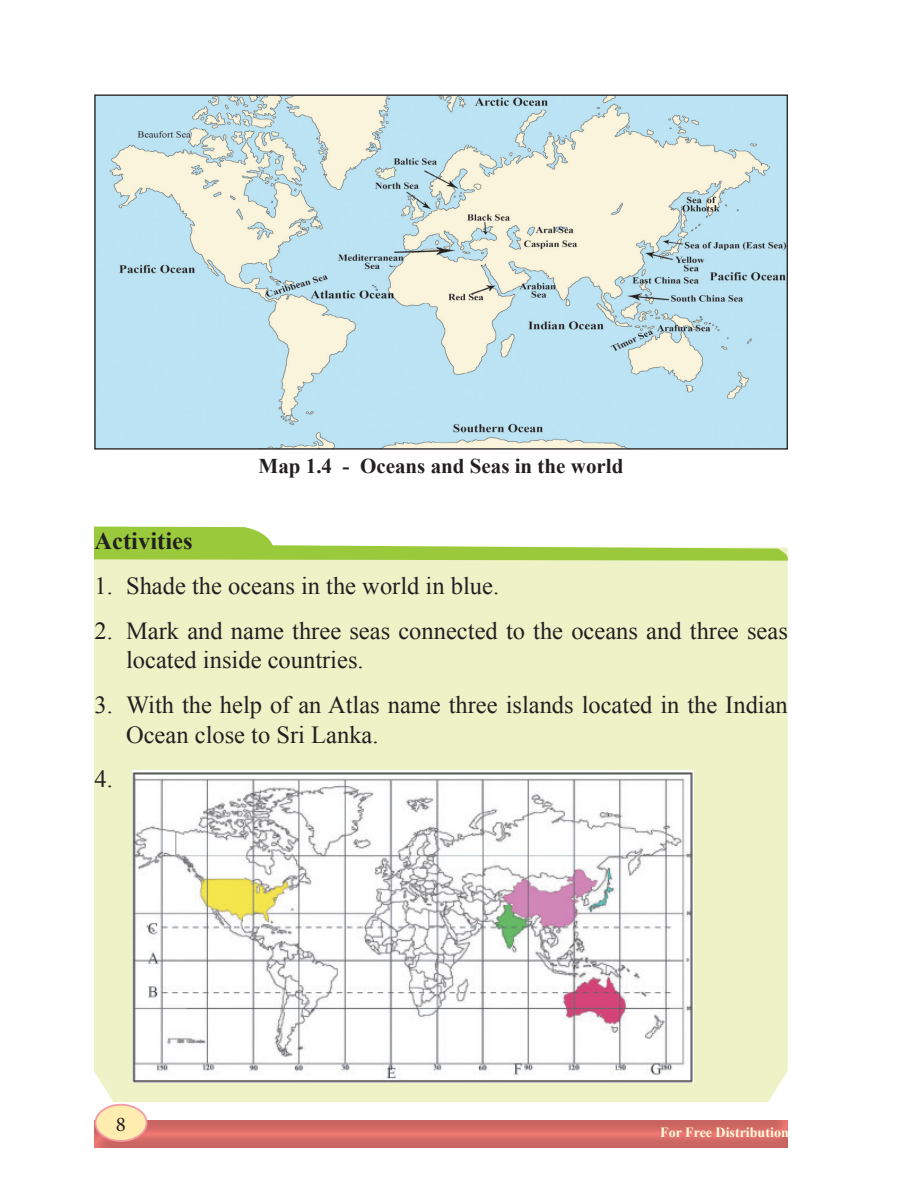
<style>
.page{position:relative;width:914px;height:1197px;background:#fff}
.page>*{position:absolute;margin:0;border:0;box-sizing:border-box;transform-origin:0 0}
.t1{font:24.5px/29.8px "Times New Roman";color:#231f20}
.paragraph{font:700 24.5px "Times New Roman";color:#231f20}
.Image_name{font:700 21px "Times New Roman";color:#231f20}
.t2{font:21px "Minion Pro";color:#231f20}
.t3{font:700 14px "Times New Roman";color:#fffcdc}
</style>
<div class="page">
<div style="left:93px;top:1111px;width:696px;height:37px;background:#a8a9ad;opacity:.5"></div>
<div style="left:95px;top:1105px;width:52px;height:36px;background:#ffecaf;border-radius:50%"></div>
<div style="left:95px;top:1104px;width:52px;height:38px;border:2px solid #f598a3;border-radius:50%"></div>
<div style="left:94px;top:562px;width:694px;height:540px;background:#edf2c7"></div>
<svg style="left:94px;top:526px;width:694px;height:36px"></svg>
<img style="left:96px;top:96px;width:690px;height:352px">
<img style="left:132px;top:770px;width:561px;height:313px">
<p class="Image_name" style="left:258px;top:452px;width:366px">Map 1.4 - Oceans and Seas in the world</p>
<p class="paragraph" style="left:94px;top:524px;width:99px">Activities</p>
<p class="t1" style="left:94px;top:571px;width:406px">1. Shade the oceans in the world in blue.</p>
<p class="t1" style="left:126px;top:615px;width:663px;text-indent:-32px">2. Mark and name three seas connected to the oceans and three seas located inside countries.</p>
<p class="t1" style="left:126px;top:690px;width:663px;text-indent:-32px">3. With the help of an Atlas name three islands located in the Indian<br>Ocean close to Sri Lanka.</p>
<p class="t1" style="left:94px;top:764px;width:20px">4.</p>
<p class="t2" style="left:116px;top:1111px;width:12px">8</p>
<p class="t3" style="left:660px;top:1123px;width:130px">For Free Distribution</p>
</div>
